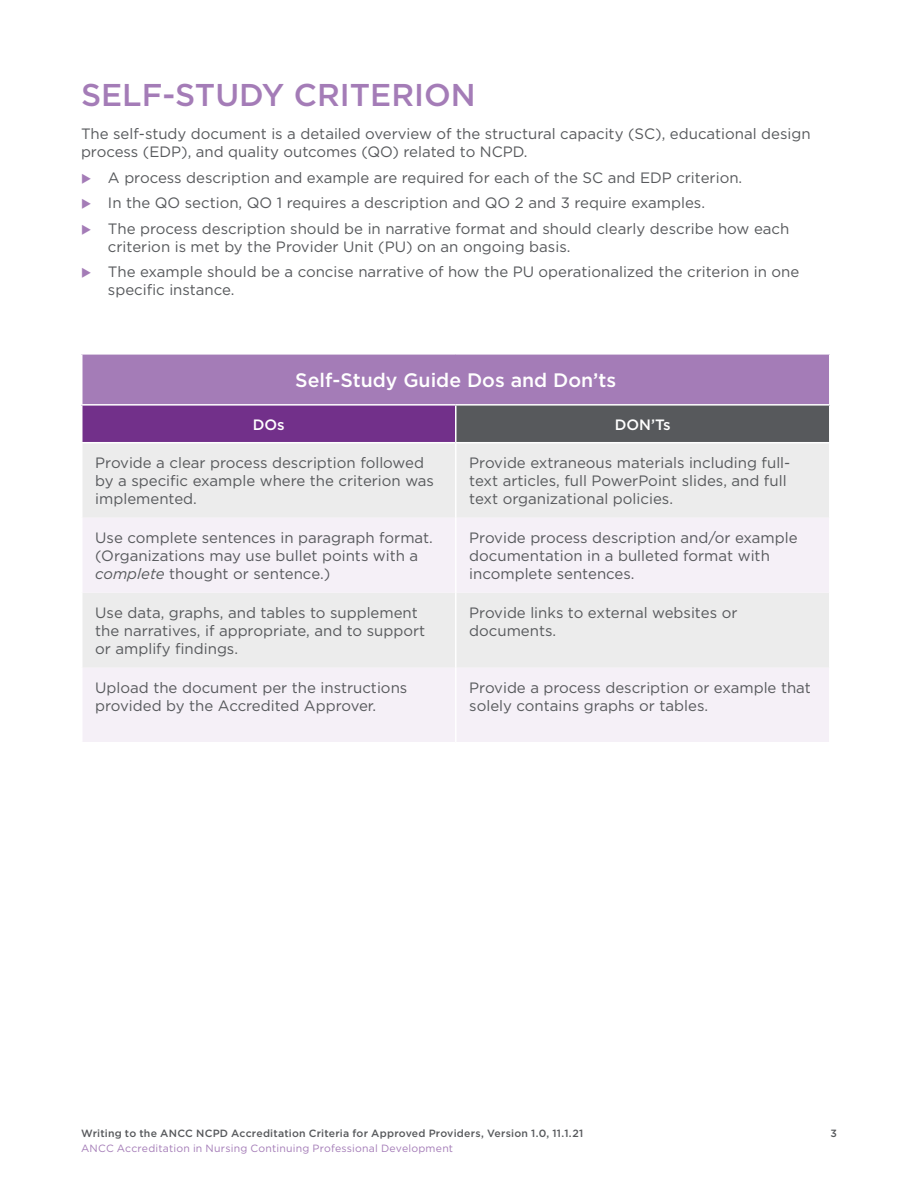
<style>
.page{position:relative;width:918px;height:1188px;background:#fff}
.page>*{position:absolute;margin:0;border:0;box-sizing:border-box;transform-origin:0 0}
.t1{font:500 31.5px "Gotham";color:#a47cb7}
.t2{font:500 19.5px "Gotham";color:#fff}
.t3{font:15px/18px "Gotham";color:#57595c}
.t4{font:500 15px "Gotham";color:#fff}
.t5{font:500 10.5px "Gotham";letter-spacing:.02em;color:#57595c}
.t6{font:10.5px "Gotham";letter-spacing:.02em;color:#a47cb7}
.s1{color:#a47cb7}
.s2{font-style:italic}
</style>
<div class="page">
<div style="left:82px;top:354px;width:748px;height:51px;background:#a47cb7"></div>
<div style="left:82px;top:405px;width:374px;height:38px;background:#72308a"></div>
<div style="left:456px;top:405px;width:374px;height:38px;background:#57595c"></div>
<div style="left:83px;top:443px;width:746px;height:75px;background:#ececec"></div>
<svg style="left:83px;top:518px;width:746px;height:224px;fill:#f5f0f7"></svg>
<hr style="left:81px;top:353px;width:375px;height:2px;background:#fff">
<hr style="left:456px;top:353px;width:375px;height:2px;background:#fff">
<hr style="left:829px;top:355px;width:2px;height:49px;background:#fff">
<hr style="left:81px;top:404px;width:375px;height:2px;background:#fff">
<hr style="left:456px;top:404px;width:375px;height:2px;background:#fff">
<hr style="left:455px;top:406px;width:2px;height:36px;background:#fff">
<hr style="left:829px;top:406px;width:2px;height:36px;background:#fff">
<hr style="left:81px;top:442px;width:375px;height:1px;background:#fff">
<hr style="left:456px;top:442px;width:375px;height:1px;background:#fff">
<hr style="left:455px;top:443px;width:2px;height:75px;background:#fff">
<hr style="left:455px;top:518px;width:2px;height:75px;background:#fff">
<hr style="left:455px;top:593px;width:2px;height:75px;background:#fff">
<hr style="left:455px;top:668px;width:2px;height:74px;background:#fff">
<h1 class="t1" style="left:81px;top:74px;width:396px">SELF-STUDY CRITERION</h1>
<p class="t3" style="left:81px;top:125px;width:731px">The self-study document is a detailed overview of the structural capacity (SC), educational design process (EDP), and quality outcomes (QO) related to NCPD.</p>
<p class="t3" style="left:81px;top:168px;width:663px"><span class="s1">◆</span> A process description and example are required for each of the SC and EDP criterion.</p>
<p class="t3" style="left:81px;top:194px;width:626px"><span class="s1">◆</span> In the QO section, QO 1 requires a description and QO 2 and 3 require examples.</p>
<p class="t3" style="left:108px;top:219px;width:683px;text-indent:-27px"><span class="s1">◆</span> The process description should be in narrative format and should clearly describe how each criterion is met by the Provider Unit (PU) on an ongoing basis.</p>
<p class="t3" style="left:108px;top:263px;width:693px;text-indent:-27px"><span class="s1">◆</span> The example should be a concise narrative of how the PU operationalized the criterion in one specific instance.</p>
<h2 class="t2" style="left:295px;top:367px;width:323px">Self-Study Guide Dos and Don’ts</h2>
<p class="t4" style="left:253px;top:415px;width:33px">DOs</p>
<p class="t4" style="left:615px;top:415px;width:58px">DON’Ts</p>
<p class="t3" style="left:95px;top:454px;width:340px">Provide a clear process description followed by a specific example where the criterion was implemented.</p>
<p class="t3" style="left:469px;top:454px;width:323px">Provide extraneous materials including full&shy;text articles, full PowerPoint slides, and full text organizational policies.</p>
<p class="t3" style="left:95px;top:529px;width:339px">Use complete sentences in paragraph format. (Organizations may use bullet points with a <span class="s2">complete</span> thought or sentence.)</p>
<p class="t3" style="left:469px;top:529px;width:330px">Provide process description and/or example documentation in a bulleted format with incomplete sentences.</p>
<p class="t3" style="left:95px;top:604px;width:332px">Use data, graphs, and tables to supplement the narratives, if appropriate, and to support or amplify findings.</p>
<p class="t3" style="left:469px;top:604px;width:270px">Provide links to external websites or documents.</p>
<p class="t3" style="left:95px;top:679px;width:314px">Upload the document per the instructions provided by the Accredited Approver.</p>
<p class="t3" style="left:469px;top:679px;width:343px">Provide a process description or example that solely contains graphs or tables.</p>
<p class="t5" style="left:81px;top:1126px;width:504px">Writing to the ANCC NCPD Accreditation Criteria for Approved Providers, Version 1.0, 11.1.21</p>
<p class="t5" style="left:831px;top:1126px;width:8px">3</p>
<p class="t6" style="left:81px;top:1142px;width:374px">ANCC Accreditation in Nursing Continuing Professional Development</p>
</div>
